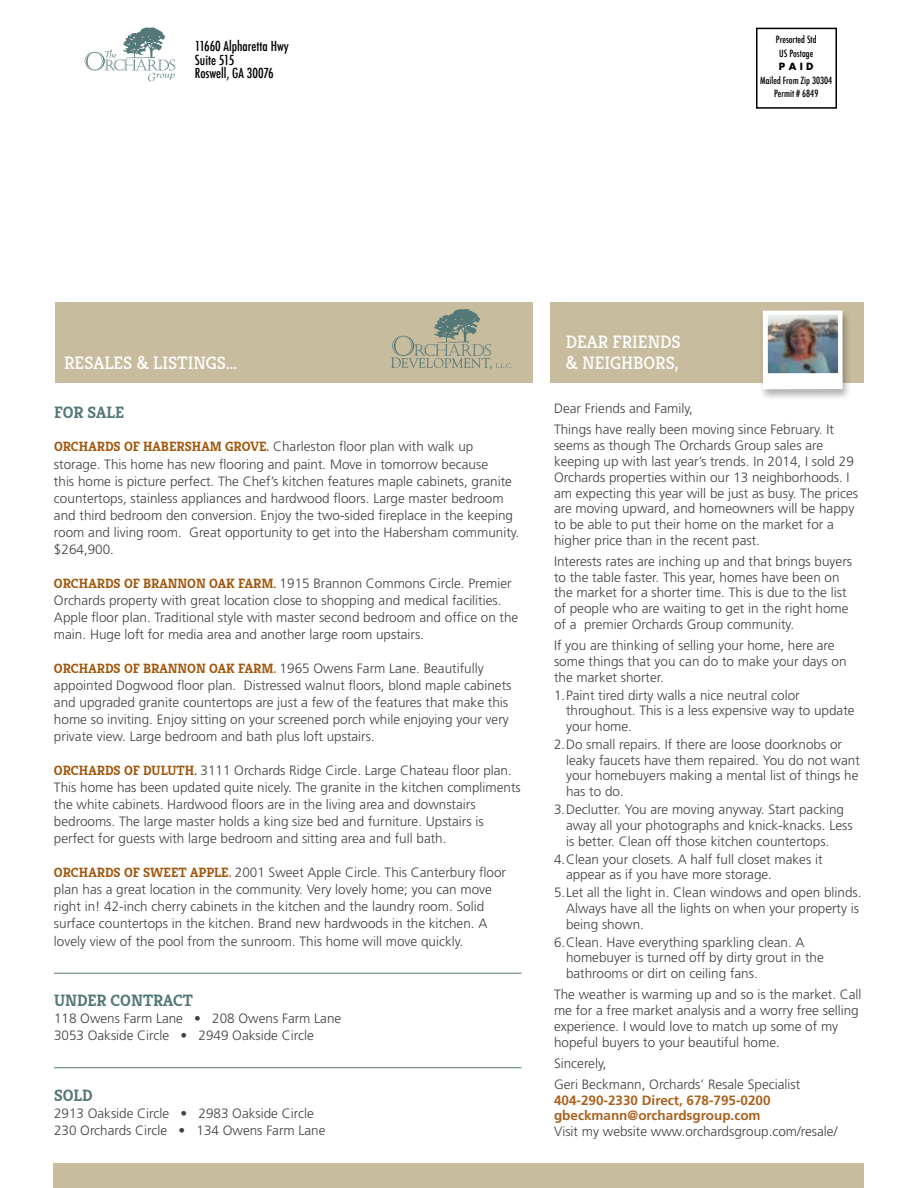
<style>
.page{position:relative;width:918px;height:1188px;background:#fff}
.page>*{position:absolute;margin:0;border:0;box-sizing:border-box;transform-origin:0 0}
.t1{font:18px "Kreon";color:#fff}
.t2{font:700 16.5px "Kreon";color:#547778}
.t3{font:300 13.5px/15.8px "Frutiger";color:#414042}
.t4{font:700 13.5px/15.8px "Frutiger";color:#ab621f}
.t5{font:500 condensed 13.5px/14px "Futura";color:#000}
.t6{font:500 condensed 9.75px/13.5px "Futura";color:#000;text-align:center}
.t7{font:700 9.75px "Futura";color:#000}
.s1{font-family:"Kreon";font-weight:700;color:#a2550b}
</style>
<div class="page">
<div style="left:756px;top:28px;width:81px;height:81px;border:2px solid #000"></div>
<svg style="left:85px;top:28px;width:90px;height:53px"></svg>
<div style="left:53px;top:1163px;width:811px;height:25px;background:#c8bc9e"></div>
<div style="left:551px;top:302px;width:313px;height:81px;background:#c8bc9e"></div>
<div style="left:55px;top:302px;width:477px;height:81px;background:#c8bc9e"></div>
<div style="left:759px;top:310px;width:93px;height:92px;background:#000;opacity:.3"></div>
<div style="left:763px;top:311px;width:80px;height:78px;background:#fff"></div>
<img style="left:768px;top:315px;width:70px;height:58px">
<hr style="left:54px;top:973px;width:467px;height:1px;background:#547778">
<hr style="left:54px;top:1067px;width:467px;height:1px;background:#547778">
<svg style="left:391px;top:309px;width:121px;height:61px"></svg>
<p class="t5" style="left:195px;top:39px;width:95px">11660 Alpharetta Hwy<br>Suite 515<br>Roswell, GA 30076</p>
<p class="t6" style="left:776px;top:33px;width:42px">Presorted Std<br>US Postage</p>
<p class="t7" style="left:779px;top:60px;width:36px">P A I D</p>
<p class="t6" style="left:760px;top:73px;width:74px">Mailed From Zip 30304<br>Permit # 6849</p>
<h1 class="t1" style="left:566px;top:331px;width:116px">DEAR FRIENDS</h1>
<h1 class="t1" style="left:64px;top:352px;width:11px">RESALES</h1>
<h1 class="t1" style="left:137px;top:352px;width:62px">&amp; LISTINGS</h1>
<h1 class="t1" style="left:226px;top:352px;width:13px">...</h1>
<h1 class="t1" style="left:566px;top:352px;width:114px">&amp; NEIGHBORS,</h1>
<p class="t2" style="left:54px;top:402px;width:70px">FOR SALE</p>
<p class="t3" style="left:54px;top:438px;width:467px;line-height:17.1px"><span class="s1">ORCHARDS OF HABERSHAM GROVE.</span> Charleston floor plan with walk up storage. This home has new flooring and paint. Move in tomorrow because<br>this home is picture perfect. The Chef’s kitchen features maple cabinets, granite countertops, stainless appliances and hardwood floors. Large master bedroom and third bedroom den conversion. Enjoy the two-sided fireplace in the keeping room and living room. Great opportunity to get into the Habersham community. $264,900.</p>
<p class="t3" style="left:54px;top:575px;width:466px;line-height:17.1px"><span class="s1">ORCHARDS OF BRANNON OAK FARM.</span> 1915 Brannon Commons Circle. Premier Orchards property with great location close to shopping and medical facilities.<br>Apple floor plan. Traditional style with master second bedroom and office on the main. Huge loft for media area and another large room upstairs.</p>
<p class="t3" style="left:54px;top:660px;width:459px;line-height:17.1px"><span class="s1">ORCHARDS OF BRANNON OAK FARM.</span> 1965 Owens Farm Lane. Beautifully appointed Dogwood floor plan. Distressed walnut floors, blond maple cabinets and upgraded granite countertops are just a few of the features that make this home so inviting. Enjoy sitting on your screened porch while enjoying your very private view. Large bedroom and bath plus loft upstairs.</p>
<p class="t3" style="left:54px;top:762px;width:468px;line-height:17.1px"><span class="s1">ORCHARDS OF DULUTH.</span> 3111 Orchards Ridge Circle. Large Chateau floor plan.<br>This home has been updated quite nicely. The granite in the kitchen compliments the white cabinets. Hardwood floors are in the living area and downstairs bedrooms. The large master holds a king size bed and furniture. Upstairs is perfect for guests with large bedroom and sitting area and full bath.</p>
<p class="t3" style="left:54px;top:864px;width:454px;line-height:17.1px"><span class="s1">ORCHARDS OF SWEET APPLE.</span> 2001 Sweet Apple Circle. This Canterbury floor plan has a great location in the community. Very lovely home; you can move right in! 42-inch cherry cabinets in the kitchen and the laundry room. Solid surface countertops in the kitchen. Brand new hardwoods in the kitchen. A lovely view of the pool from the sunroom. This home will move quickly.</p>
<p class="t3" style="left:554px;top:398px;width:281px;line-height:21.1px">Dear Friends and Family,<br>Things have really been moving since February. It</p>
<p class="t3" style="left:554px;top:438px;width:306px">seems as though The Orchards Group sales are keeping up with last year’s trends. In 2014, I sold 29<br>Orchards properties within our 13 neighborhoods. I am expecting this year will be just as busy. The prices are moving upward, and homeowners will be happy to be able to put their home on the market for a higher price than in the recent past.</p>
<p class="t3" style="left:554px;top:554px;width:300px">Interests rates are inching up and that brings buyers to the table faster. This year, homes have been on the market for a shorter time. This is due to the list of people who are waiting to get in the right home of a premier Orchards Group community.</p>
<p class="t3" style="left:554px;top:638px;width:294px">If you are thinking of selling your home, here are some things that you can do to make your days on the market shorter.</p>
<p class="t3" style="left:566px;top:687px;width:290px;text-indent:-12px">1.Paint tired dirty walls a nice neutral color throughout. This is a less expensive way to update your home.</p>
<p class="t3" style="left:566px;top:737px;width:295px;text-indent:-12px">2.Do small repairs. If there are loose doorknobs or leaky faucets have them repaired. You do not want your homebuyers making a mental list of things he has to do.</p>
<p class="t3" style="left:566px;top:802px;width:288px;text-indent:-12px">3.Declutter. You are moving anyway. Start packing away all your photographs and knick-knacks. Less is better. Clean off those kitchen countertops.</p>
<p class="t3" style="left:566px;top:851px;width:258px;text-indent:-12px">4.Clean your closets. A half full closet makes it appear as if you have more storage.</p>
<p class="t3" style="left:566px;top:885px;width:297px;text-indent:-12px">5.Let all the light in. Clean windows and open blinds.<br>Always have all the lights on when your property is being shown.</p>
<p class="t3" style="left:566px;top:934px;width:259px;text-indent:-12px">6.Clean. Have everything sparkling clean. A homebuyer is turned off by dirty grout in the bathrooms or dirt on ceiling fans.</p>
<p class="t3" style="left:554px;top:987px;width:309px">The weather is warming up and so is the market. Call me for a free market analysis and a worry free selling experience. I would love to match up some of my hopeful buyers to your beautiful home.</p>
<p class="t3" style="left:554px;top:1053px;width:248px;line-height:21.1px">Sincerely,<br>Geri Beckmann, Orchards’ Resale Specialist</p>
<p class="t4" style="left:554px;top:1092px;width:218px">404-290-2330 Direct, 678-795-0200 gbeckmann@orchardsgroup.com</p>
<p class="t3" style="left:554px;top:1124px;width:285px">Visit my website www.orchardsgroup.com/resale/</p>
<p class="t2" style="left:54px;top:990px;width:141px">UNDER CONTRACT</p>
<p class="t3" style="left:54px;top:1010px;width:289px;line-height:17.1px">118 Owens Farm Lane • 208 Owens Farm Lane<br>3053 Oakside Circle • 2949 Oakside Circle</p>
<p class="t2" style="left:54px;top:1085px;width:39px">SOLD</p>
<p class="t3" style="left:54px;top:1105px;width:273px;line-height:17.1px">2913 Oakside Circle • 2983 Oakside Circle<br>230 Orchards Circle • 134 Owens Farm Lane</p>
</div>
